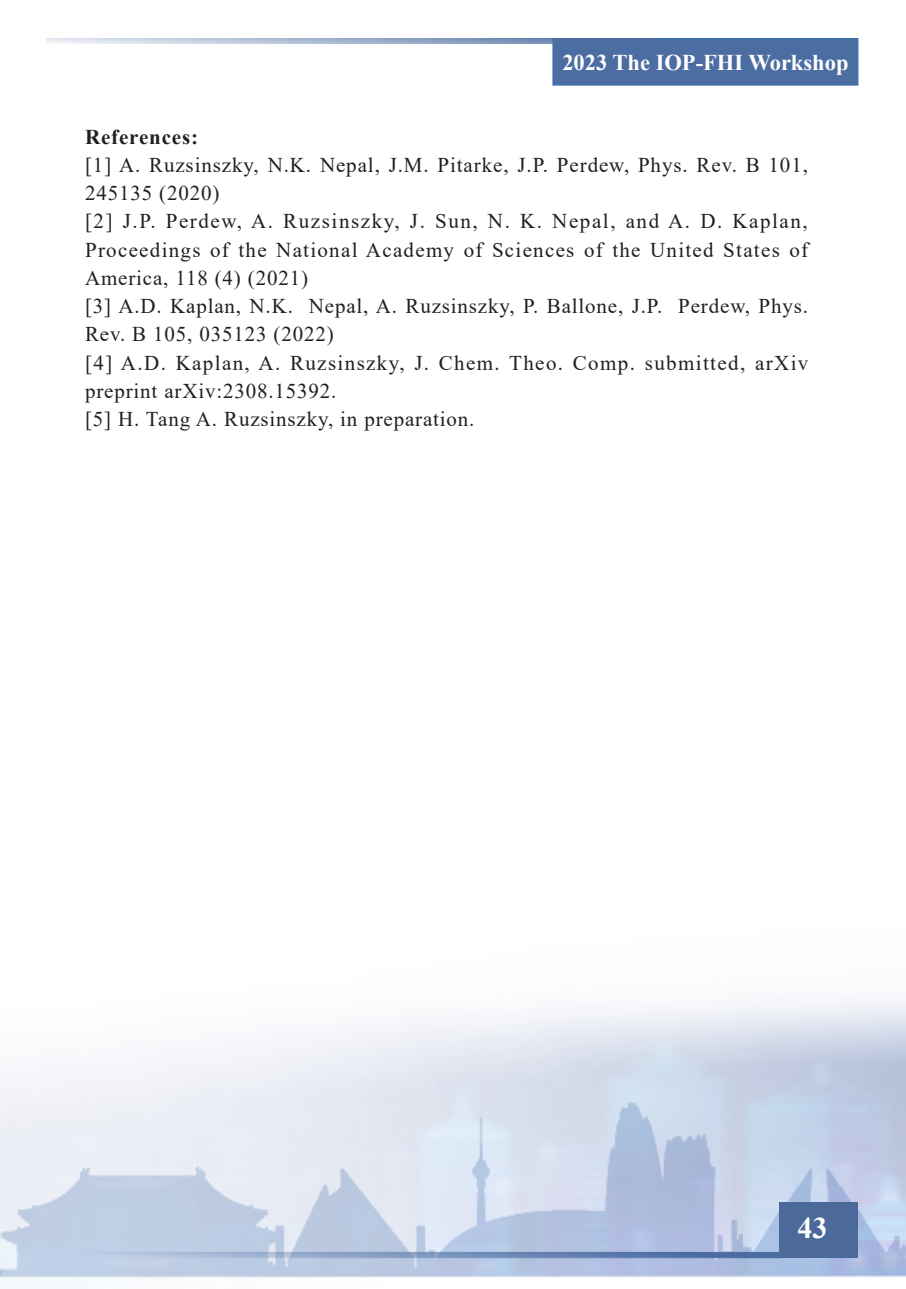
<style>
.page{position:relative;width:906px;height:1289px;background:#fff}
.page>*{position:absolute;margin:0;border:0;box-sizing:border-box;transform-origin:0 0}
.t1{font:700 30px "Times New Roman";color:#fff}
.t2{font:700 22.5px "Times New Roman";color:#fff}
.t3{font:21px/28.2px "Times New Roman";letter-spacing:.04em;color:#231f20}
.t4{font:21px/28.2px "Times New Roman";letter-spacing:.065em;color:#231f20}
.t5{font:700 21px "Times New Roman";letter-spacing:.04em;color:#231f20}
</style>
<div class="page">
<img style="left:64px;top:999px;width:842px;height:279px">
<img style="left:0;top:1069px;width:64px;height:209px">
<div style="left:779px;top:1201px;width:79px;height:56px;background:#4b6a99"></div>
<div style="left:553px;top:38px;width:305px;height:47px;background:#4c6da1;border:1px solid #3170b7"></div>
<svg style="left:46px;top:38px;width:611px;height:6px"></svg>
<svg style="left:46px;top:1252px;width:733px;height:5px;background:#819ac0"></svg>
<p class="t2" style="left:562px;top:46px;width:288px">2023 The IOP-FHI Workshop</p>
<p class="t5" style="left:85px;top:122px;width:114px">References:</p>
<p class="t3" style="left:85px;top:150px;width:724px">[1] A. Ruzsinszky, N.K. Nepal, J.M. Pitarke, J.P. Perdew, Phys. Rev. B 101,<br>245135 (2020)</p>
<p class="t3" style="left:85px;top:207px;width:724px;text-align:justify">[2] J.P. Perdew, A. Ruzsinszky, J. Sun, N. K. Nepal, and A. D. Kaplan, Proceedings of the National Academy of Sciences of the United States of America, 118 (4) (2021)</p>
<p class="t3" style="left:85px;top:291px;width:724px">[3] A.D. Kaplan, N.K. Nepal, A. Ruzsinszky, P. Ballone, J.P. Perdew, Phys.<br>Rev. B 105, 035123 (2022)</p>
<p class="t4" style="left:85px;top:348px;width:725px">[4] A.D. Kaplan, A. Ruzsinszky, J. Chem. Theo. Comp. submitted, arXiv preprint arXiv:2308.15392.</p>
<p class="t3" style="left:85px;top:404px;width:391px">[5] H. Tang A. Ruzsinszky, in preparation.</p>
<h1 class="t1" style="left:797px;top:1205px;width:31px">43</h1>
</div>
